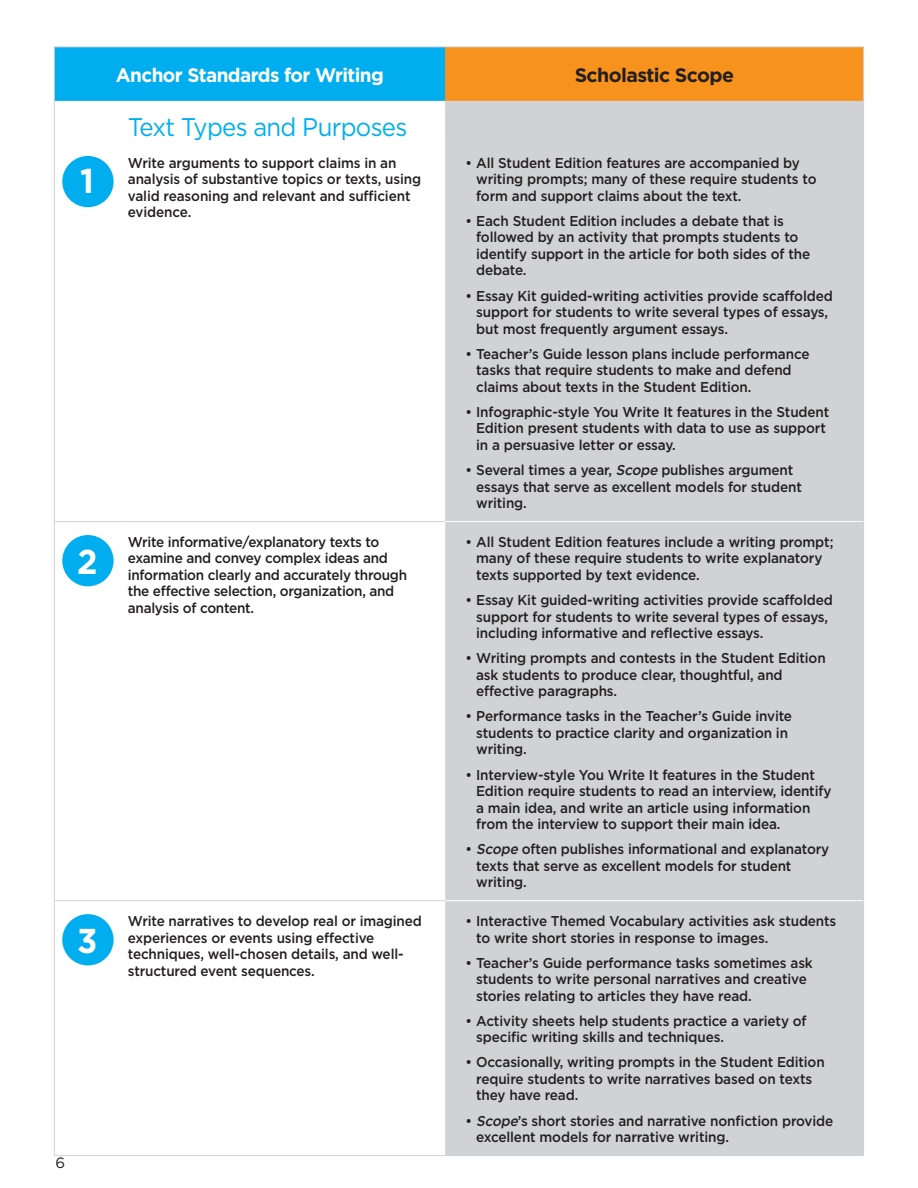
<style>
.page{position:relative;width:918px;height:1188px;background:#fff}
.page>*{position:absolute;margin:0;border:0;box-sizing:border-box;transform-origin:0 0}
.t1{font:700 34.5px "Gotham";color:#fff;scale:.95 1}
.Body_AS{font:25.5px "Gotham";letter-spacing:-.03em;color:#00aeef;scale:.94 1}
.Heading_AS{font:700 19.5px "Gotham";letter-spacing:-.03em;color:#fff}
.Heading_AS-2{font:700 19.5px "Gotham";letter-spacing:-.03em;color:#231f20}
.t2{font:15px "Gotham";color:#231f20}
.Body_AS-2{font:500 14.25px/16.5px "Gotham";letter-spacing:-.01em;color:#231f20;scale:.95 1}
.s1{font-style:italic}
</style>
<div class="page">
<div style="left:54px;top:47px;width:391px;height:54px;background:#00aeef"></div>
<div style="left:445px;top:47px;width:419px;height:54px;background:#f7931d"></div>
<div style="left:445px;top:101px;width:418px;height:1054px;background:#d1d2d4"></div>
<hr style="left:445px;top:521px;width:418px;height:1px;background:#fff">
<hr style="left:54px;top:521px;width:67px;height:1px;background:#d1d2d4">
<hr style="left:121px;top:521px;width:324px;height:1px;background:#d1d2d4">
<hr style="left:445px;top:900px;width:418px;height:1px;background:#fff">
<hr style="left:54px;top:900px;width:67px;height:1px;background:#d1d2d4">
<hr style="left:121px;top:900px;width:324px;height:1px;background:#d1d2d4">
<hr style="left:54px;top:46px;width:67px;height:1px;background:#d1d2d4">
<hr style="left:54px;top:47px;width:1px;height:54px;background:#d1d2d4">
<hr style="left:121px;top:46px;width:324px;height:1px;background:#d1d2d4">
<hr style="left:445px;top:46px;width:419px;height:1px;background:#d1d2d4">
<hr style="left:863px;top:47px;width:1px;height:54px;background:#d1d2d4">
<hr style="left:54px;top:101px;width:1px;height:41px;background:#d1d2d4">
<hr style="left:863px;top:101px;width:1px;height:41px;background:#d1d2d4">
<hr style="left:54px;top:142px;width:1px;height:379px;background:#d1d2d4">
<hr style="left:863px;top:142px;width:1px;height:380px;background:#d1d2d4">
<hr style="left:54px;top:522px;width:1px;height:378px;background:#d1d2d4">
<hr style="left:863px;top:522px;width:1px;height:379px;background:#d1d2d4">
<hr style="left:54px;top:901px;width:1px;height:254px;background:#d1d2d4">
<hr style="left:863px;top:901px;width:1px;height:254px;background:#d1d2d4">
<hr style="left:54px;top:1155px;width:67px;height:1px;background:#d1d2d4">
<hr style="left:121px;top:1155px;width:324px;height:1px;background:#d1d2d4">
<hr style="left:445px;top:1155px;width:419px;height:1px;background:#d1d2d4">
<div style="left:62px;top:156px;width:52px;height:51px;background:#00aeef;border-radius:50%"></div>
<div style="left:62px;top:535px;width:52px;height:51px;background:#00aeef;border-radius:50%"></div>
<div style="left:62px;top:914px;width:52px;height:51px;background:#00aeef;border-radius:50%"></div>
<p class="t2" style="left:55px;top:1154px;width:11px">6</p>
<p class="Heading_AS" style="left:116px;top:64px;width:270px">Anchor Standards for Writing</p>
<p class="Heading_AS-2" style="left:575px;top:64px;width:161px">Scholastic Scope</p>
<p class="Body_AS" style="left:128px;top:113px;width:299px">Text Types and Purposes</p>
<p class="t1" style="left:80px;top:161px;width:16px">1</p>
<p class="Body_AS-2" style="left:128px;top:154px;width:310px">Write arguments to support claims in an analysis of substantive topics or texts, using valid reasoning and relevant and sufficient evidence.</p>
<p class="Body_AS-2" style="left:476px;top:154px;width:360px;text-indent:-11px">• All Student Edition features are accompanied by writing prompts; many of these require students to form and support claims about the text.</p>
<p class="Body_AS-2" style="left:476px;top:212px;width:353px;text-indent:-11px">• Each Student Edition includes a debate that is followed by an activity that prompts students to identify support in the article for both sides of the debate.</p>
<p class="Body_AS-2" style="left:476px;top:287px;width:377px;text-indent:-11px">• Essay Kit guided-writing activities provide scaffolded support for students to write several types of essays, but most frequently argument essays.</p>
<p class="Body_AS-2" style="left:476px;top:345px;width:352px;text-indent:-11px">• Teacher’s Guide lesson plans include performance tasks that require students to make and defend claims about texts in the Student Edition.</p>
<p class="Body_AS-2" style="left:476px;top:403px;width:373px;text-indent:-11px">• Infographic-style You Write It features in the Student<br>Edition present students with data to use as support in a persuasive letter or essay.</p>
<p class="Body_AS-2" style="left:476px;top:461px;width:344px;text-indent:-11px">• Several times a year, <span class="s1">Scope</span> publishes argument essays that serve as excellent models for student writing.</p>
<p class="t1" style="left:77px;top:541px;width:23px">2</p>
<p class="Body_AS-2" style="left:128px;top:533px;width:295px">Write informative/explanatory texts to examine and convey complex ideas and information clearly and accurately through the effective selection, organization, and analysis of content.</p>
<p class="Body_AS-2" style="left:476px;top:533px;width:378px;text-indent:-11px">• All Student Edition features include a writing prompt; many of these require students to write explanatory texts supported by text evidence.</p>
<p class="Body_AS-2" style="left:476px;top:591px;width:377px;text-indent:-11px">• Essay Kit guided-writing activities provide scaffolded support for students to write several types of essays, including informative and reflective essays.</p>
<p class="Body_AS-2" style="left:476px;top:650px;width:370px;text-indent:-11px">• Writing prompts and contests in the Student Edition ask students to produce clear, thoughtful, and effective paragraphs.</p>
<p class="Body_AS-2" style="left:476px;top:708px;width:334px;text-indent:-11px">• Performance tasks in the Teacher’s Guide invite students to practice clarity and organization in writing.</p>
<p class="Body_AS-2" style="left:476px;top:766px;width:376px;text-indent:-11px">• Interview-style You Write It features in the Student Edition require students to read an interview, identify a main idea, and write an article using information from the interview to support their main idea.</p>
<p class="Body_AS-2" style="left:476px;top:840px;width:373px;text-indent:-11px">• <span class="s1">Scope</span> often publishes informational and explanatory texts that serve as excellent models for student writing.</p>
<p class="t1" style="left:77px;top:920px;width:23px">3</p>
<p class="Body_AS-2" style="left:128px;top:912px;width:311px">Write narratives to develop real or imagined experiences or events using effective techniques, well-chosen details, and well&shy;structured event sequences.</p>
<p class="Body_AS-2" style="left:476px;top:912px;width:381px;text-indent:-11px">• Interactive Themed Vocabulary activities ask students to write short stories in response to images.</p>
<p class="Body_AS-2" style="left:476px;top:954px;width:356px;text-indent:-11px">• Teacher’s Guide performance tasks sometimes ask students to write personal narratives and creative stories relating to articles they have read.</p>
<p class="Body_AS-2" style="left:476px;top:1012px;width:349px;text-indent:-11px">• Activity sheets help students practice a variety of specific writing skills and techniques.</p>
<p class="Body_AS-2" style="left:476px;top:1054px;width:368px;text-indent:-11px">• Occasionally, writing prompts in the Student Edition require students to write narratives based on texts they have read.</p>
<p class="Body_AS-2" style="left:476px;top:1112px;width:377px;text-indent:-11px">• <span class="s1">Scope</span>’s short stories and narrative nonfiction provide excellent models for narrative writing.</p>
</div>
